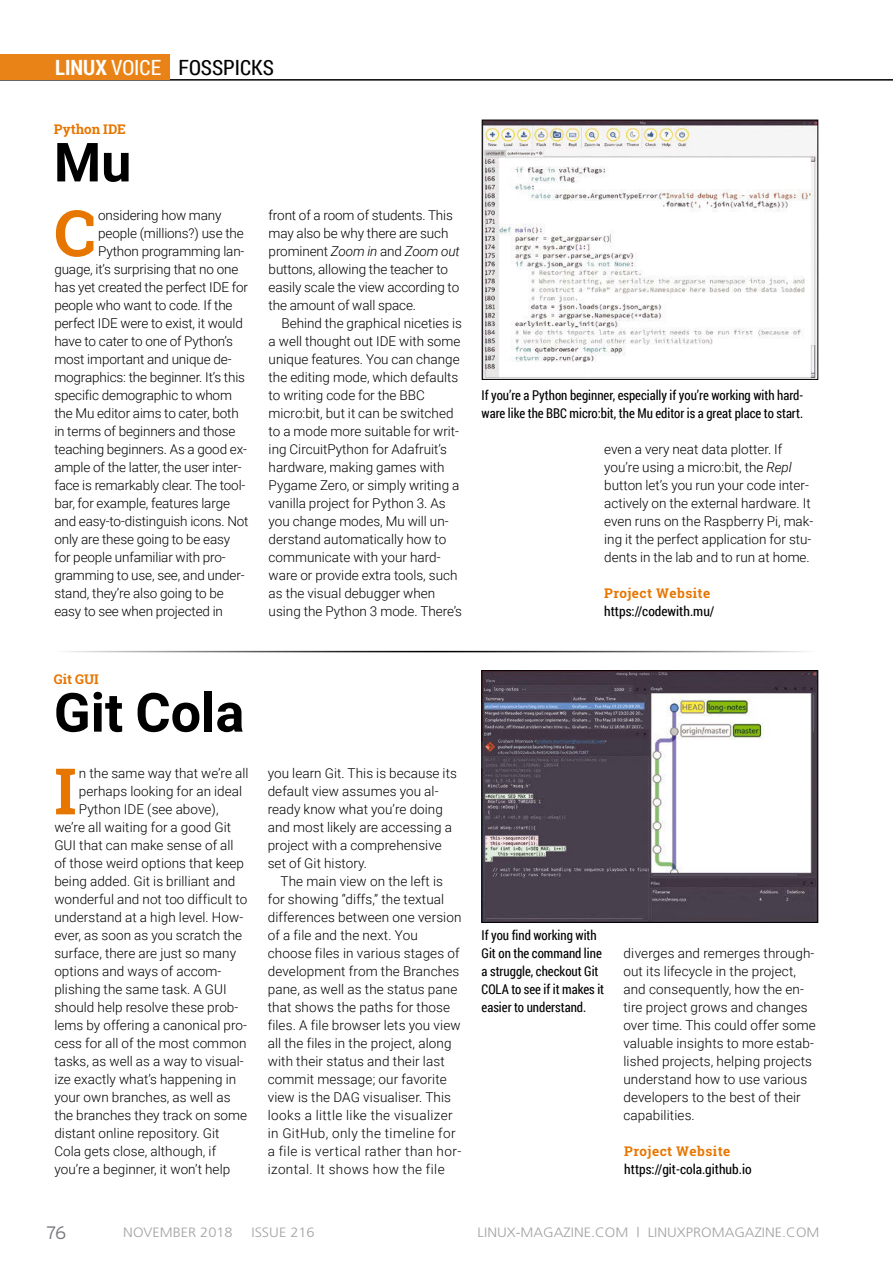
<style>
.page{position:relative;width:893px;height:1263px;background:#fff}
.page>*{position:absolute;margin:0;border:0;box-sizing:border-box;transform-origin:0 0}
.t1{font:700 64.2px "Roboto Slab";color:#e77600}
.t2{font:700 54px "Roboto";color:#000}
.t3{font:21px "Roboto Condensed";color:#000}
.t4{font:300 18px "Interstate";color:#79787d}
.t5{font:300 13.5px/18px "Roboto";color:#000}
.t6{font:13.5px/18px "Roboto Condensed";color:#000;scale:.95 1}
.t7{font:300 13.5px "Roboto";letter-spacing:.03em;color:#000}
.t8{font:13.5px/18px "Roboto Condensed";color:#000}
.t9{font:300 13.5px "Frutiger";color:#a3a3a7;scale:1.08 1}
.t10{font:italic 300 13.5px "Roboto";letter-spacing:-.01em;color:#000}
.t11{font:700 13.5px "Roboto Slab";color:#e77600}
.s1{font-weight:700;color:#fff}
.s2{color:#fff}
.s3{font-style:normal}
.s4{font-style:italic}
.s5{font-family:"Roboto Slab";font-weight:700;color:#e77600}
</style>
<div class="page">
<hr style="left:0;top:79px;width:893px;height:1px;background:#000">
<hr style="left:51px;top:651px;width:764px;height:1px;background:#000">
<img style="left:484px;top:122px;width:332px;height:256px">
<div style="left:482px;top:120px;width:336px;height:260px;border:1px solid #000"></div>
<img style="left:484px;top:672px;width:332px;height:249px">
<div style="left:482px;top:670px;width:336px;height:253px;border:1px solid #000"></div>
<div style="left:0;top:54px;width:170px;height:26px;background:#ea8317"></div>
<h3 class="t3" style="left:55px;top:52px;width:220px"><span class="s1">LINUX</span> <span class="s2">VOICE</span> FOSSPICKS</h3>
<p class="t11" style="left:54px;top:120px;width:74px">Python IDE</p>
<p class="t2" style="left:54px;top:124px;width:79px">Mu</p>
<p class="t1" style="left:54px;top:189px;width:43px">C</p>
<p class="t5" style="left:98px;top:206px;width:125px">onsidering how many</p>
<p class="t5" style="left:98px;top:224px;width:147px">people (millions?) use the</p>
<p class="t5" style="left:98px;top:242px;width:148px">Python programming lan-</p>
<p class="t5" style="left:54px;top:260px;width:186px">guage, it’s surprising that no one</p>
<p class="t5" style="left:54px;top:278px;width:195px">has yet created the perfect IDE for</p>
<p class="t5" style="left:54px;top:296px;width:180px">people who want to code. If the</p>
<p class="t5" style="left:54px;top:314px;width:190px">perfect IDE were to exist, it would</p>
<p class="t5" style="left:54px;top:332px;width:180px">have to cater to one of Python’s</p>
<p class="t5" style="left:54px;top:350px;width:179px">most important and unique de-</p>
<p class="t5" style="left:54px;top:368px;width:192px">mographics: the beginner. It’s this</p>
<p class="t5" style="left:54px;top:386px;width:179px">specific demographic to whom</p>
<p class="t5" style="left:54px;top:404px;width:186px">the Mu editor aims to cater, both</p>
<p class="t5" style="left:54px;top:422px;width:183px">in terms of beginners and those</p>
<p class="t5" style="left:54px;top:440px;width:194px">teaching beginners. As a good ex-</p>
<p class="t5" style="left:54px;top:458px;width:189px">ample of the latter, the user inter-</p>
<p class="t5" style="left:54px;top:476px;width:193px">face is remarkably clear. The tool-</p>
<p class="t5" style="left:54px;top:494px;width:177px">bar, for example, features large</p>
<p class="t5" style="left:54px;top:512px;width:196px">and easy-to-distinguish icons. Not</p>
<p class="t5" style="left:54px;top:530px;width:177px">only are these going to be easy</p>
<p class="t5" style="left:54px;top:548px;width:173px">for people unfamiliar with pro-</p>
<p class="t5" style="left:54px;top:566px;width:192px">gramming to use, see, and under-</p>
<p class="t5" style="left:54px;top:584px;width:171px">stand, they’re also going to be</p>
<p class="t5" style="left:54px;top:602px;width:170px">easy to see when projected in</p>
<p class="t5" style="left:269px;top:206px;width:186px">front of a room of students. This</p>
<p class="t5" style="left:269px;top:224px;width:181px">may also be why there are such</p>
<p class="t10" style="left:269px;top:242px;width:193px"><span class="s3">prominent</span> Zoom in <span class="s3">and</span> Zoom out</p>
<p class="t5" style="left:269px;top:260px;width:181px">buttons, allowing the teacher to</p>
<p class="t5" style="left:269px;top:278px;width:192px">easily scale the view according to</p>
<p class="t5" style="left:269px;top:296px;width:149px">the amount of wall space.</p>
<p class="t5" style="left:281px;top:314px;width:182px">Behind the graphical niceties is</p>
<p class="t5" style="left:269px;top:332px;width:193px">a well thought out IDE with some</p>
<p class="t5" style="left:269px;top:350px;width:193px">unique features. You can change</p>
<p class="t5" style="left:269px;top:368px;width:191px">the editing mode, which defaults</p>
<p class="t5" style="left:269px;top:386px;width:158px">to writing code for the BBC</p>
<p class="t5" style="left:269px;top:404px;width:186px">micro:bit, but it can be switched</p>
<p class="t5" style="left:269px;top:422px;width:192px">to a mode more suitable for writ-</p>
<p class="t5" style="left:269px;top:440px;width:180px">ing CircuitPython for Adafruit’s</p>
<p class="t5" style="left:269px;top:458px;width:177px">hardware, making games with</p>
<p class="t5" style="left:269px;top:476px;width:192px">Pygame Zero, or simply writing a</p>
<p class="t5" style="left:269px;top:494px;width:179px">vanilla project for Python 3. As</p>
<p class="t5" style="left:269px;top:512px;width:181px">you change modes, Mu will un-</p>
<p class="t5" style="left:269px;top:530px;width:179px">derstand automatically how to</p>
<p class="t5" style="left:269px;top:548px;width:173px">communicate with your hard-</p>
<p class="t5" style="left:269px;top:566px;width:190px">ware or provide extra tools, such</p>
<p class="t5" style="left:269px;top:584px;width:168px">as the visual debugger when</p>
<p class="t5" style="left:269px;top:602px;width:195px">using the Python 3 mode. There’s</p>
<p class="t6" style="left:482px;top:386px;width:340px">If you’re a Python beginner, especially if you’re working with hard&shy;ware like the BBC micro:bit, the Mu editor is a great place to start.</p>
<p class="t5" style="left:604px;top:440px;width:211px">even a very neat data plotter. If you’re using a micro:bit, the <span class="s4">Repl </span>button let’s you run your code inter&shy;actively on the external hardware. It even runs on the Raspberry Pi, mak&shy;ing it the perfect application for stu&shy;dents in the lab and to run at home.</p>
<p class="t8" style="left:604px;top:584px;width:112px"><span class="s5">Project Website </span>https://codewith.mu/</p>
<p class="t11" style="left:54px;top:670px;width:47px">Git GUI</p>
<p class="t2" style="left:54px;top:675px;width:192px">Git Cola</p>
<p class="t1" style="left:54px;top:747px;width:24px">I</p>
<p class="t5" style="left:79px;top:764px;width:171px">n the same way that we’re all</p>
<p class="t5" style="left:79px;top:782px;width:165px">perhaps looking for an ideal</p>
<p class="t5" style="left:79px;top:800px;width:141px">Python IDE (see above),</p>
<p class="t5" style="left:54px;top:818px;width:178px">we’re all waiting for a good Git</p>
<p class="t5" style="left:54px;top:836px;width:181px">GUI that can make sense of all</p>
<p class="t5" style="left:54px;top:854px;width:191px">of those weird options that keep</p>
<p class="t5" style="left:54px;top:872px;width:182px">being added. Git is brilliant and</p>
<p class="t5" style="left:54px;top:890px;width:194px">wonderful and not too difficult to</p>
<p class="t5" style="left:54px;top:908px;width:190px">understand at a high level. How-</p>
<p class="t5" style="left:54px;top:926px;width:189px">ever, as soon as you scratch the</p>
<p class="t5" style="left:54px;top:944px;width:183px">surface, there are just so many</p>
<p class="t5" style="left:54px;top:962px;width:168px">options and ways of accom-</p>
<p class="t5" style="left:54px;top:980px;width:174px">plishing the same task. A GUI</p>
<p class="t5" style="left:54px;top:998px;width:186px">should help resolve these prob-</p>
<p class="t5" style="left:54px;top:1016px;width:194px">lems by offering a canonical pro-</p>
<p class="t5" style="left:54px;top:1034px;width:194px">cess for all of the most common</p>
<p class="t5" style="left:54px;top:1052px;width:191px">tasks, as well as a way to visual-</p>
<p class="t5" style="left:54px;top:1070px;width:183px">ize exactly what’s happening in</p>
<p class="t5" style="left:54px;top:1088px;width:178px">your own branches, as well as</p>
<p class="t5" style="left:54px;top:1106px;width:194px">the branches they track on some</p>
<p class="t5" style="left:54px;top:1124px;width:167px">distant online repository. Git</p>
<p class="t5" style="left:54px;top:1142px;width:163px">Cola gets close, although, if</p>
<p class="t5" style="left:54px;top:1160px;width:177px">you’re a beginner, it won’t help</p>
<p class="t5" style="left:268px;top:764px;width:191px">you learn Git. This is because its</p>
<p class="t5" style="left:268px;top:782px;width:172px">default view assumes you al-</p>
<p class="t5" style="left:268px;top:800px;width:177px">ready know what you’re doing</p>
<p class="t5" style="left:268px;top:818px;width:186px">and most likely are accessing a</p>
<p class="t5" style="left:268px;top:836px;width:176px">project with a comprehensive</p>
<p class="t5" style="left:268px;top:854px;width:101px">set of Git history.</p>
<p class="t5" style="left:280px;top:872px;width:164px">The main view on the left is</p>
<p class="t5" style="left:268px;top:890px;width:178px">for showing “diffs,” the textual</p>
<p class="t5" style="left:268px;top:908px;width:195px">differences between one version</p>
<p class="t5" style="left:268px;top:926px;width:152px">of a file and the next. You</p>
<p class="t5" style="left:268px;top:944px;width:193px">choose files in various stages of</p>
<p class="t5" style="left:268px;top:962px;width:193px">development from the Branches</p>
<p class="t5" style="left:268px;top:980px;width:191px">pane, as well as the status pane</p>
<p class="t5" style="left:268px;top:998px;width:184px">that shows the paths for those</p>
<p class="t5" style="left:268px;top:1016px;width:194px">files. A file browser lets you view</p>
<p class="t5" style="left:268px;top:1034px;width:185px">all the files in the project, along</p>
<p class="t5" style="left:268px;top:1052px;width:179px">with their status and their last</p>
<p class="t5" style="left:268px;top:1070px;width:181px">commit message; our favorite</p>
<p class="t5" style="left:268px;top:1088px;width:185px">view is the DAG visualiser. This</p>
<p class="t7" style="left:268px;top:1106px;width:186px">looks a little like the visualizer</p>
<p class="t7" style="left:268px;top:1124px;width:189px">in GitHub, only the timeline for</p>
<p class="t7" style="left:268px;top:1142px;width:195px">a file is vertical rather than hor-</p>
<p class="t7" style="left:268px;top:1160px;width:178px">izontal. It shows how the file</p>
<p class="t6" style="left:482px;top:926px;width:131px">If you find working with<br>Git on the command line a struggle, checkout Git<br>COLA to see if it makes it easier to understand.</p>
<p class="t5" style="left:623px;top:944px;width:194px">diverges and remerges through&shy;out its lifecycle in the project, and consequently, how the en&shy;tire project grows and changes over time. This could offer some valuable insights to more estab&shy;lished projects, helping projects understand how to use various developers to the best of their capabilities.</p>
<p class="t8" style="left:624px;top:1142px;width:129px"><span class="s5">Project Website </span>https://git‑cola.github.io</p>
<p class="t4" style="left:47px;top:1222px;width:21px">76</p>
<p class="t9" style="left:123px;top:1224px;width:103px">NOVEMBER 2018</p>
<p class="t9" style="left:251px;top:1224px;width:60px">ISSUE 216</p>
<p class="t9" style="left:478px;top:1224px;width:318px">LINUX-MAGAZINE.COM | LINUXPROMAGAZINE.COM</p>
</div>
